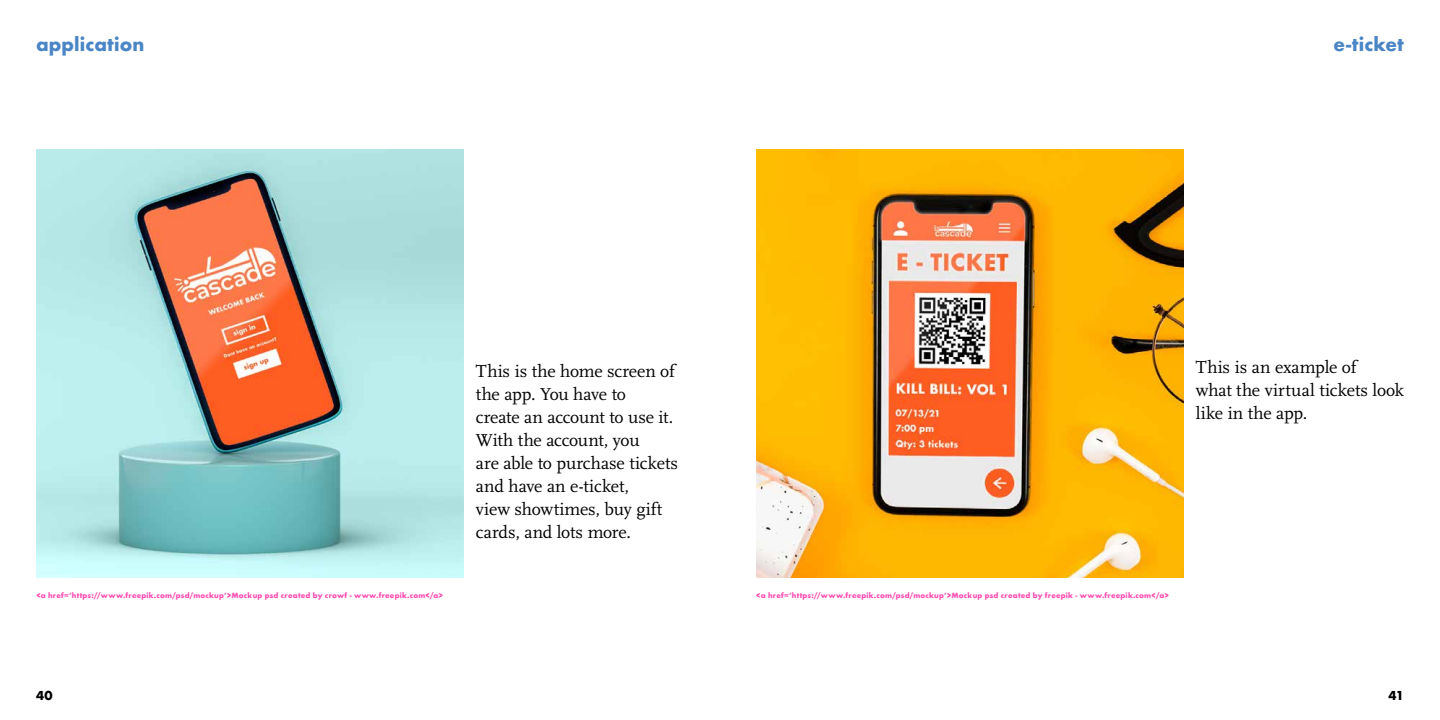
<style>
.page{position:relative;width:1440px;height:720px;background:#fff}
.page>*{position:absolute;margin:0;border:0;box-sizing:border-box;transform-origin:0 0}
.t1{font:18px/23px "Scala Pro";letter-spacing:-.01em;color:#000}
.t2{font:700 18px "Futura";letter-spacing:.005em;color:#4a85c5}
.t3{font:700 12px "Futura";color:#000}
.t4{font:700 7px "Futura";letter-spacing:.03em;color:#ff49b0}
</style>
<div class="page">
<img style="left:36px;top:149px;width:428px;height:428px">
<img style="left:756px;top:149px;width:428px;height:428px">
<p class="t2" style="left:36px;top:31px;width:110px">application</p>
<p class="t2" style="left:1334px;top:31px;width:72px">e-ticket</p>
<p class="t1" style="left:476px;top:359px;width:204px">This is the home screen of the app. You have to<br>create an account to use it.<br>With the account, you<br>are able to purchase tickets and have an e-ticket,<br>view showtimes, buy gift cards, and lots more.</p>
<p class="t4" style="left:36px;top:590px;width:409px">&lt;a href=’https://www.freepik.com/psd/mockup’&gt;Mockup psd created by crowf - www.freepik.com&lt;/a&gt;</p>
<p class="t4" style="left:756px;top:590px;width:415px">&lt;a href=’https://www.freepik.com/psd/mockup’&gt;Mockup psd created by freepik - www.freepik.com&lt;/a&gt;</p>
<p class="t1" style="left:1196px;top:356px;width:210px">This is an example of<br>what the virtual tickets look like in the app.</p>
<p class="t3" style="left:36px;top:687px;width:18px">40</p>
<p class="t3" style="left:1389px;top:687px;width:17px">41</p>
</div>
